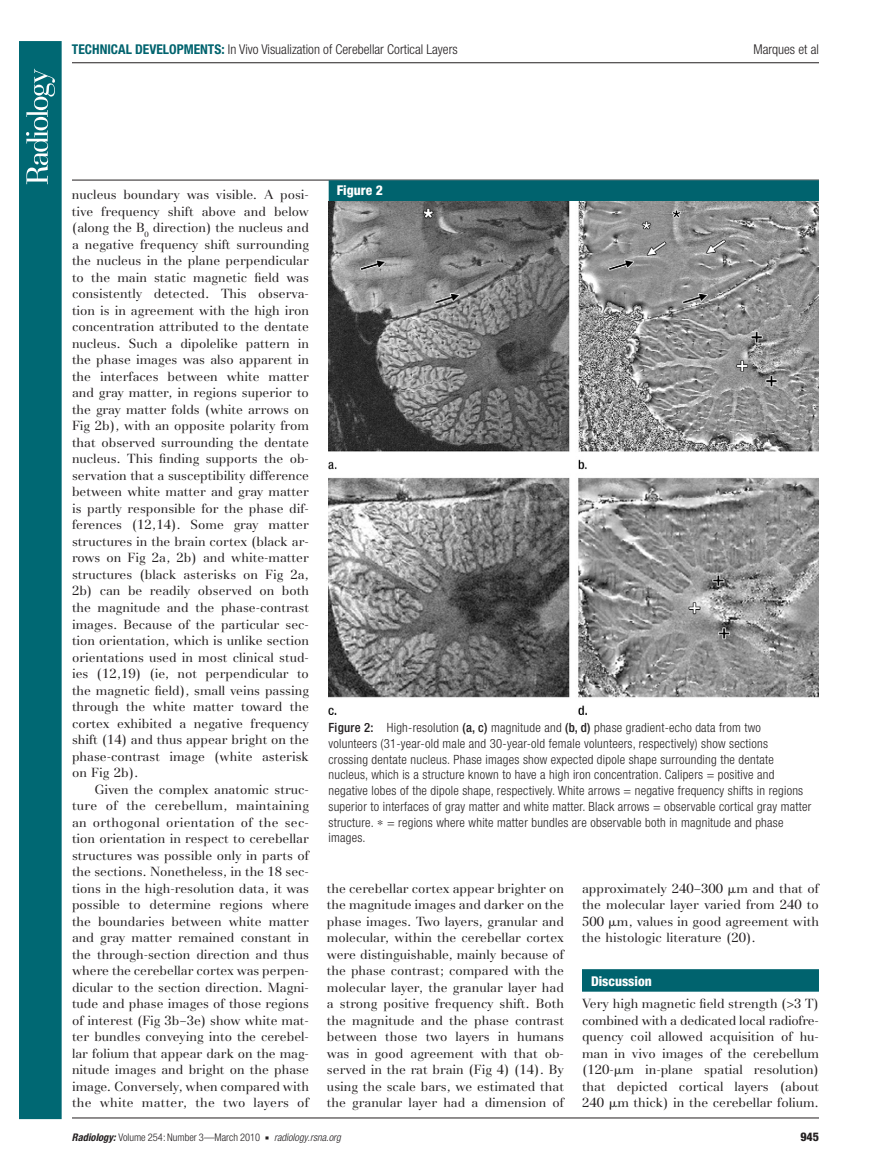
<style>
.page{position:relative;width:891px;height:1175px;background:#fff}
.page>*{position:absolute;margin:0;border:0;box-sizing:border-box;transform-origin:0 0}
.t1{font:300 condensed 13.5px "Helvetica Neue";color:#231f20}
.t2{font:800 condensed 13.5px "Helvetica Neue";color:#fff}
.t3{font:13.2px/16.5px "AT Basilia";color:#231f20;text-align:justify}
.t4{font:300 condensed 12.75px/15.8px "Helvetica Neue";letter-spacing:.02em;color:#231f20}
.t5{font:800 condensed 12px "Helvetica Neue";color:#231f20}
.t6{font:300 condensed 10.5px "Helvetica Neue";color:#231f20}
.s1{font-weight:700;color:#00636e}
.s2{font-weight:500}
.s3{font-family:"Universal Greekwith Math Pi"}
.s4{font-weight:700;font-style:italic}
.s5{font-family:"Universal Newswith Comm Pi";font-weight:400;font-stretch:normal;font-size:6px}
.s6{font-style:italic}
</style>
<div class="page">
<div style="left:19px;top:41px;width:43px;height:1078px;background:#006873;border:2px solid #006873"></div>
<svg style="left:26px;top:69px;width:29px;height:115px"></svg>
<hr style="left:72px;top:180px;width:747px;height:1px;background:#231f20">
<hr style="left:72px;top:1117px;width:747px;height:1px;background:#231f20">
<hr style="left:72px;top:62px;width:747px;height:1px;background:#231f20">
<div style="left:582px;top:969px;width:237px;height:22px;background:#00636e"></div>
<div style="left:329px;top:180px;width:490px;height:21px;background:#00636e"></div>
<img style="left:329px;top:201px;width:490px;height:513px">
<p class="t1" style="left:72px;top:44px;width:387px"><span class="s1">TECHNICAL DEVELOPMENTS:</span> In Vivo Visualization of Cerebellar Cortical Layers</p>
<p class="t1" style="left:753px;top:44px;width:67px">Marques et al</p>
<p class="t3" style="left:72px;top:188px;width:239px">nucleus boundary was visible. A posi&shy;tive frequency shift above and below (along the B <sub>0</sub> direction) the nucleus and a negative frequency shift surrounding the nucleus in the plane perpendicular to the main static magnetic field was consistently detected. This observa&shy;tion is in agreement with the high iron concentration attributed to the dentate nucleus. Such a dipolelike pattern in the phase images was also apparent in the interfaces between white matter and gray matter, in regions superior to the gray matter folds (white arrows on Fig 2b ), with an opposite polarity from that observed surrounding the dentate nucleus. This finding supports the ob&shy;servation that a susceptibility difference between white matter and gray matter is partly responsible for the phase dif&shy;ferences ( 12,14 ). Some gray matter structures in the brain cortex (black ar&shy;rows on Fig 2a, 2b ) and white-matter structures (black asterisks on Fig 2a, 2b ) can be readily observed on both the magnitude and the phase-contrast images. Because of the particular sec&shy;tion orientation, which is unlike section orientations used in most clinical stud&shy;ies ( 12,19 ) (ie, not perpendicular to the magnetic field), small veins passing through the white matter toward the cortex exhibited a negative frequency shift ( 14 ) and thus appear bright on the phase-contrast image (white asterisk on Fig 2b ).</p>
<p class="t3" style="left:72px;top:782px;width:239px;text-indent:22px">Given the complex anatomic struc&shy;ture of the cerebellum, maintaining an orthogonal orientation of the sec&shy;tion orientation in respect to cerebellar structures was possible only in parts of the sections. Nonetheless, in the 18 sec&shy;tions in the high-resolution data, it was possible to determine regions where the boundaries between white matter and gray matter remained constant in the through-section direction and thus where the cerebellar cortex was perpen&shy;dicular to the section direction. Magni&shy;tude and phase images of those regions of interest ( Fig 3 b–3e ) show white mat&shy;ter bundles conveying into the cerebel&shy;lar folium that appear dark on the mag&shy;nitude images and bright on the phase image. Conversely, when compared with the white matter, the two layers of</p>
<p class="t2" style="left:337px;top:186px;width:47px">Figure 2</p>
<p class="t4" style="left:329px;top:721px;width:484px"><span class="s2">Figure 2:</span> High-resolution <span class="s2">(a, c)</span> magnitude and <span class="s2">(b, d)</span> phase gradient-echo data from two volunteers (31-year-old male and 30-year-old female volunteers, respectively) show sections<br>crossing dentate nucleus. Phase images show expected dipole shape surrounding the dentate nucleus, which is a structure known to have a high iron concentration. Calipers = positive and negative lobes of the dipole shape, respectively . White arrows = negative frequency shifts in regions superior to interfaces of gray matter and white matter. Black arrows = observable cortical gray matter structure. ∗ = regions where white matter bundles are observable both in magnitude and phase images.</p>
<p class="t3" style="left:327px;top:881px;width:239px">the cerebellar cortex appear brighter on the magnitude images and darker on the phase images. Two layers, granular and molecular, within the cerebellar cortex were distinguishable, mainly because of the phase contrast; compared with the molecular layer, the granular layer had a strong positive frequency shift. Both the magnitude and the phase contrast between those two layers in humans was in good agreement with that ob&shy;served in the rat brain ( Fig 4 ) ( 14 ). By using the scale bars, we estimated that the granular layer had a dimension of</p>
<p class="t3" style="left:582px;top:881px;width:238px">approximately 240–300 <span class="s3">M</span>m and that of the molecular layer varied from 240 to 500 <span class="s3">M</span>m, values in good agreement with the histologic literature ( 20 ).</p>
<p class="t2" style="left:591px;top:976px;width:62px">Discussion</p>
<p class="t3" style="left:582px;top:996px;width:238px">Very high magnetic field strength (&gt;3 T) combined with a dedicated local radiofre&shy;quency coil allowed acquisition of hu&shy;man in vivo images of the cerebellum (120- <span class="s3">M</span>m in-plane spatial resolution) that depicted cortical layers (about 240 <span class="s3">M</span>m thick) in the cerebellar folium.</p>
<p class="t6" style="left:72px;top:1133px;width:270px"><span class="s4">Radiology:</span> Volume 254: Number 3—March 2010 <span class="s5">n</span> <span class="s6">radiology.rsna.org</span></p>
<p class="t5" style="left:801px;top:1132px;width:20px">945</p>
</div>
